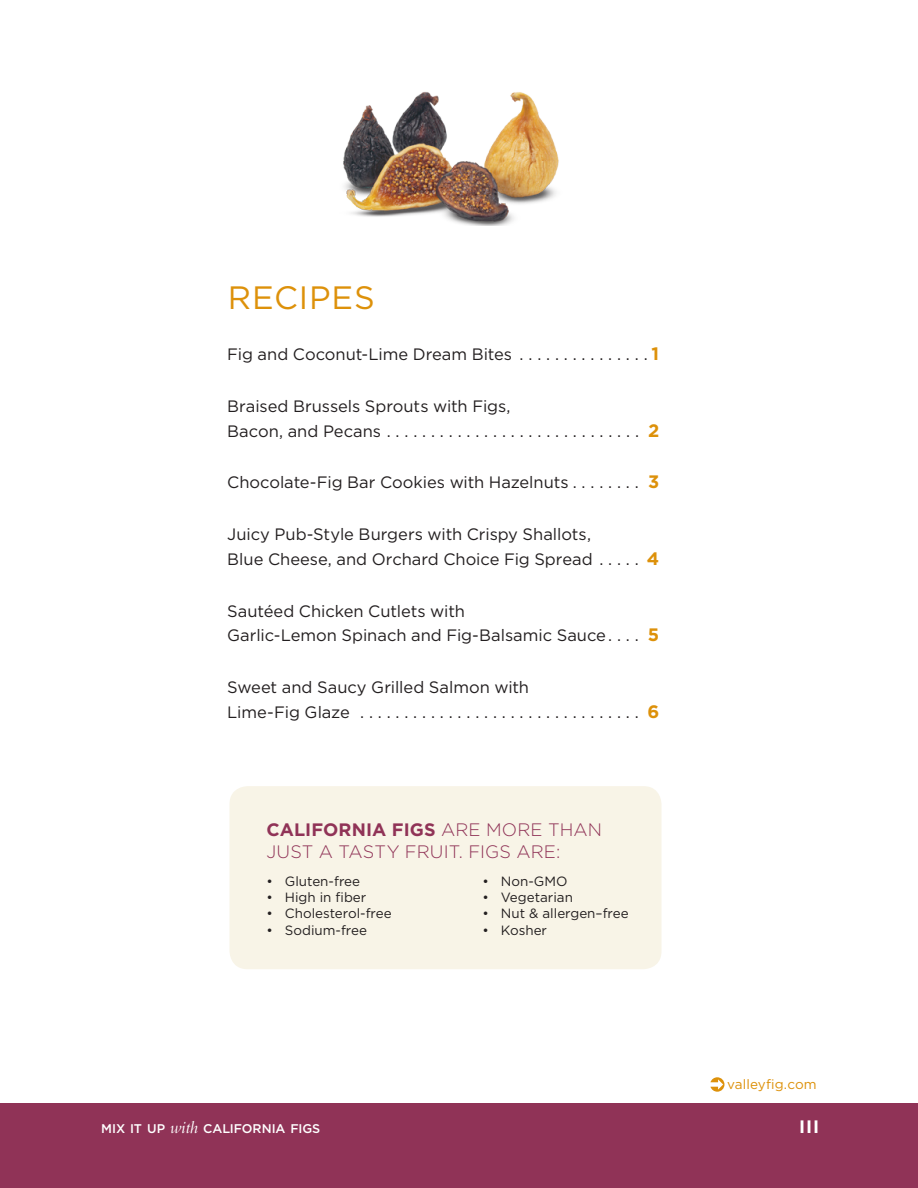
<style>
.page{position:relative;width:918px;height:1188px;background:#fff}
.page>*{position:absolute;margin:0;border:0;box-sizing:border-box;transform-origin:0 0}
.t1{font:32.4px "Gotham";letter-spacing:.03em;color:#dd910a}
.t2{font:300 18px/21.8px "Gotham";letter-spacing:.005em;color:#903357}
.t3{font:700 18px "Gotham";color:#fff}
.t4{font:16.5px/24.8px "Gotham";color:#231f20}
.t5{font:13.5px "Gotham";letter-spacing:.005em;color:#dd910a}
.t6{font:13.35px "Gotham";color:#231f20}
.t7{font:500 12.6px "Gotham";letter-spacing:-.005em;color:#fff}
.s1{font-weight:700;font-size:18px;color:#dd910a}
.s2{font-weight:700}
.s3{font-family:"Bembo Std";font-weight:400;font-style:italic;font-size:18px}
</style>
<div class="page">
<svg style="left:710px;top:1077px;width:14px;height:15px"></svg>
<div style="left:0;top:1103px;width:918px;height:85px;background:#903357"></div>
<div style="left:230px;top:786px;width:432px;height:183px;background:#f8f4e7;border-radius:18px"></div>
<img style="left:343px;top:91px;width:216px;height:134px">
<h1 class="t1" style="left:228px;top:276px;width:149px">RECIPES</h1>
<p class="t4" style="left:227px;top:342px;width:434px">Fig and Coconut-Lime Dream Bites . . . . . . . . . . . . . . . <span class="s1">1</span></p>
<p class="t4" style="left:227px;top:393px;width:434px">Braised Brussels Sprouts with Figs,<br>Bacon, and Pecans ............................. <span class="s1">2</span></p>
<p class="t4" style="left:227px;top:470px;width:434px">Chocolate-Fig Bar Cookies with Hazelnuts . . . . . . . . <span class="s1">3</span></p>
<p class="t4" style="left:227px;top:522px;width:433px">Juicy Pub-Style Burgers with Crispy Shallots,<br>Blue Cheese, and Orchard Choice Fig Spread . . . . . <span class="s1">4</span></p>
<p class="t4" style="left:227px;top:598px;width:434px">Sautéed Chicken Cutlets with<br>Garlic-Lemon Spinach and Fig-Balsamic Sauce . . . . <span class="s1">5</span></p>
<p class="t4" style="left:227px;top:675px;width:434px">Sweet and Saucy Grilled Salmon with<br>Lime-Fig Glaze ................................ <span class="s1">6</span></p>
<p class="t2" style="left:266px;top:819px;width:337px"><span class="s2">CALIFORNIA FIGS</span> ARE MORE THAN<br>JUST A TASTY FRUIT. FIGS ARE:</p>
<p class="t6" style="left:266px;top:872px;width:95px">• Gluten-free</p>
<p class="t6" style="left:482px;top:872px;width:87px">• Non-GMO</p>
<p class="t6" style="left:266px;top:889px;width:102px">• High in fiber</p>
<p class="t6" style="left:482px;top:889px;width:92px">• Vegetarian</p>
<p class="t6" style="left:266px;top:905px;width:127px">• Cholesterol-free</p>
<p class="t6" style="left:482px;top:905px;width:148px">• Nut &amp; allergen–free</p>
<p class="t6" style="left:266px;top:922px;width:102px">• Sodium-free</p>
<p class="t6" style="left:482px;top:922px;width:66px">• Kosher</p>
<p class="t5" style="left:727px;top:1075px;width:91px">valleyfig.com</p>
<p class="t7" style="left:101px;top:1120px;width:221px">MIX IT UP <span class="s3">with</span> CALIFORNIA FIGS</p>
<p class="t3" style="left:799px;top:1115px;width:22px">III</p>
</div>
